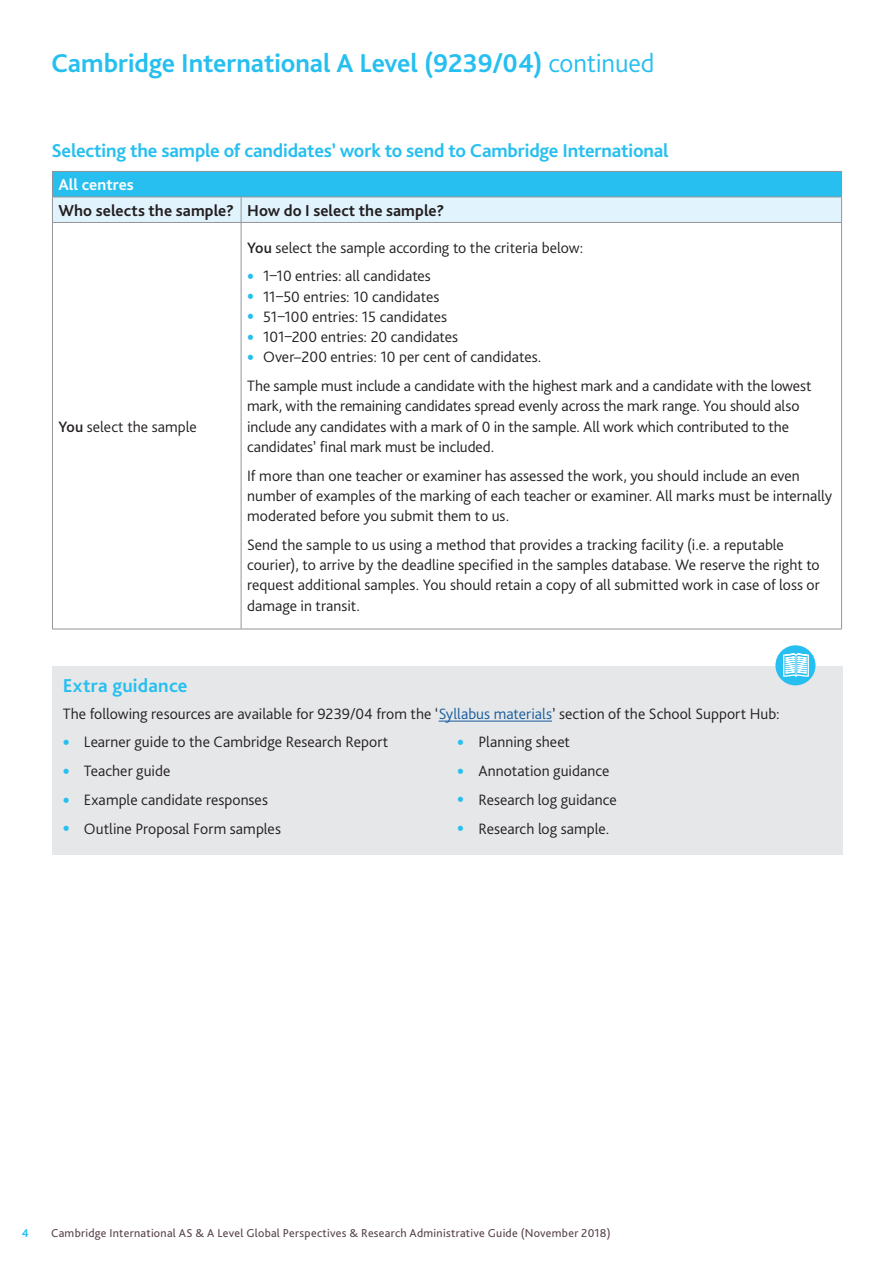
<style>
.page{position:relative;width:893px;height:1263px;background:#fff}
.page>*{position:absolute;margin:0;border:0;box-sizing:border-box;transform-origin:0 0}
.Main_heading{font:700 27px "Bliss Pro";color:#26bff0}
.Subheading_1{font:700 19.5px "Bliss Pro";letter-spacing:-.005em;color:#26bff0}
.Subheading_2{font:700 16.5px "Bliss Pro";letter-spacing:.005em;color:#231f20}
.Subheading_2-2{font:700 16.5px "Bliss Pro";letter-spacing:.005em;color:#fff}
.Body_copy{font:300 15.75px/20.2px "Bliss Pro";color:#231f20}
.t1{font:12px "Bliss Pro";letter-spacing:.025em;color:#57434d}
.t2{font:700 12px "Bliss Pro";color:#26bff0}
.s1{font-weight:300}
.s2{font-weight:500}
.s3{font-weight:700;font-size:21px;color:#26bff0}
.s4{color:#175d9e}
</style>
<div class="page">
<div style="left:52px;top:667px;width:791px;height:188px;background:#e6e7e9"></div>
<hr style="left:439px;top:721px;width:113px;height:1px;background:#175d9e">
<div style="left:775px;top:645px;width:40px;height:40px;background:#26bff0;border-radius:50%"></div>
<svg style="left:783px;top:653px;width:26px;height:24px"></svg>
<hr style="left:52px;top:171px;width:189px;height:1px;background:#939598">
<hr style="left:241px;top:171px;width:601px;height:1px;background:#939598">
<hr style="left:52px;top:222px;width:189px;height:1px;background:#939598">
<hr style="left:52px;top:223px;width:1px;height:406px;background:#939598">
<hr style="left:241px;top:222px;width:601px;height:1px;background:#939598">
<hr style="left:241px;top:223px;width:1px;height:406px;background:#939598">
<hr style="left:841px;top:223px;width:1px;height:406px;background:#939598">
<hr style="left:52px;top:629px;width:189px;height:1px;background:#939598">
<hr style="left:241px;top:629px;width:601px;height:1px;background:#939598">
<svg style="left:52px;top:172px;width:790px;height:50px;background:#83d7f3"></svg>
<p class="Main_heading" style="left:51px;top:46px;width:605px">Cambridge International A Level (9239/04) <span class="s1">continued</span></p>
<p class="Subheading_1" style="left:51px;top:139px;width:619px">Selecting the sample of candidates’ work to send to Cambridge International</p>
<p class="Subheading_2-2" style="left:58px;top:175px;width:77px">All centres</p>
<p class="Subheading_2" style="left:58px;top:200px;width:177px">Who selects the sample?</p>
<p class="Subheading_2" style="left:247px;top:200px;width:199px">How do I select the sample?</p>
<p class="Body_copy" style="left:58px;top:416px;width:140px"><span class="s2">You</span> select the sample</p>
<p class="Body_copy" style="left:247px;top:237px;width:338px"><span class="s2">You</span> select the sample according to the criteria below:</p>
<p class="Body_copy" style="left:247px;top:266px;width:185px"><span class="s3">•</span> 1–10 entries: all candidates</p>
<p class="Body_copy" style="left:247px;top:286px;width:194px"><span class="s3">•</span> 11–50 entries: 10 candidates</p>
<p class="Body_copy" style="left:247px;top:307px;width:201px"><span class="s3">•</span> 51–100 entries: 15 candidates</p>
<p class="Body_copy" style="left:247px;top:327px;width:213px"><span class="s3">•</span> 101–200 entries: 20 candidates</p>
<p class="Body_copy" style="left:247px;top:347px;width:296px"><span class="s3">•</span> Over–200 entries: 10 per cent of candidates.</p>
<p class="Body_copy" style="left:247px;top:376px;width:566px">The sample must include a candidate with the highest mark and a candidate with the lowest mark, with the remaining candidates spread evenly across the mark range. You should also include any candidates with a mark of 0 in the sample. All work which contributed to the candidates’ final mark must be included.</p>
<p class="Body_copy" style="left:247px;top:465px;width:587px">If more than one teacher or examiner has assessed the work, you should include an even number of examples of the marking of each teacher or examiner. All marks must be internally moderated before you submit them to us.</p>
<p class="Body_copy" style="left:247px;top:535px;width:574px">Send the sample to us using a method that provides a tracking facility (i.e. a reputable courier), to arrive by the deadline specified in the samples database. We reserve the right to request additional samples. You should retain a copy of all submitted work in case of loss or damage in transit.</p>
<p class="Subheading_1" style="left:63px;top:673px;width:126px">Extra guidance</p>
<p class="Body_copy" style="left:63px;top:703px;width:719px">The following resources are available for 9239/04 from the ‘<span class="s4">Syllabus materials</span>’ section of the School Support Hub:</p>
<p class="Body_copy" style="left:63px;top:732px;width:327px"><span class="s3">•</span> Learner guide to the Cambridge Research Report</p>
<p class="Body_copy" style="left:63px;top:761px;width:109px"><span class="s3">•</span> Teacher guide</p>
<p class="Body_copy" style="left:63px;top:790px;width:207px"><span class="s3">•</span> Example candidate responses</p>
<p class="Body_copy" style="left:63px;top:818px;width:220px"><span class="s3">•</span> Outline Proposal Form samples</p>
<p class="Body_copy" style="left:457px;top:732px;width:114px"><span class="s3">•</span> Planning sheet</p>
<p class="Body_copy" style="left:457px;top:761px;width:154px"><span class="s3">•</span> Annotation guidance</p>
<p class="Body_copy" style="left:457px;top:789px;width:161px"><span class="s3">•</span> Research log guidance</p>
<p class="Body_copy" style="left:457px;top:818px;width:154px"><span class="s3">•</span> Research log sample.</p>
<p class="t2" style="left:22px;top:1226px;width:9px">4</p>
<p class="t1" style="left:51px;top:1226px;width:561px">Cambridge International AS &amp; A Level Global Perspectives &amp; Research Administrative Guide (November 2018)</p>
</div>
